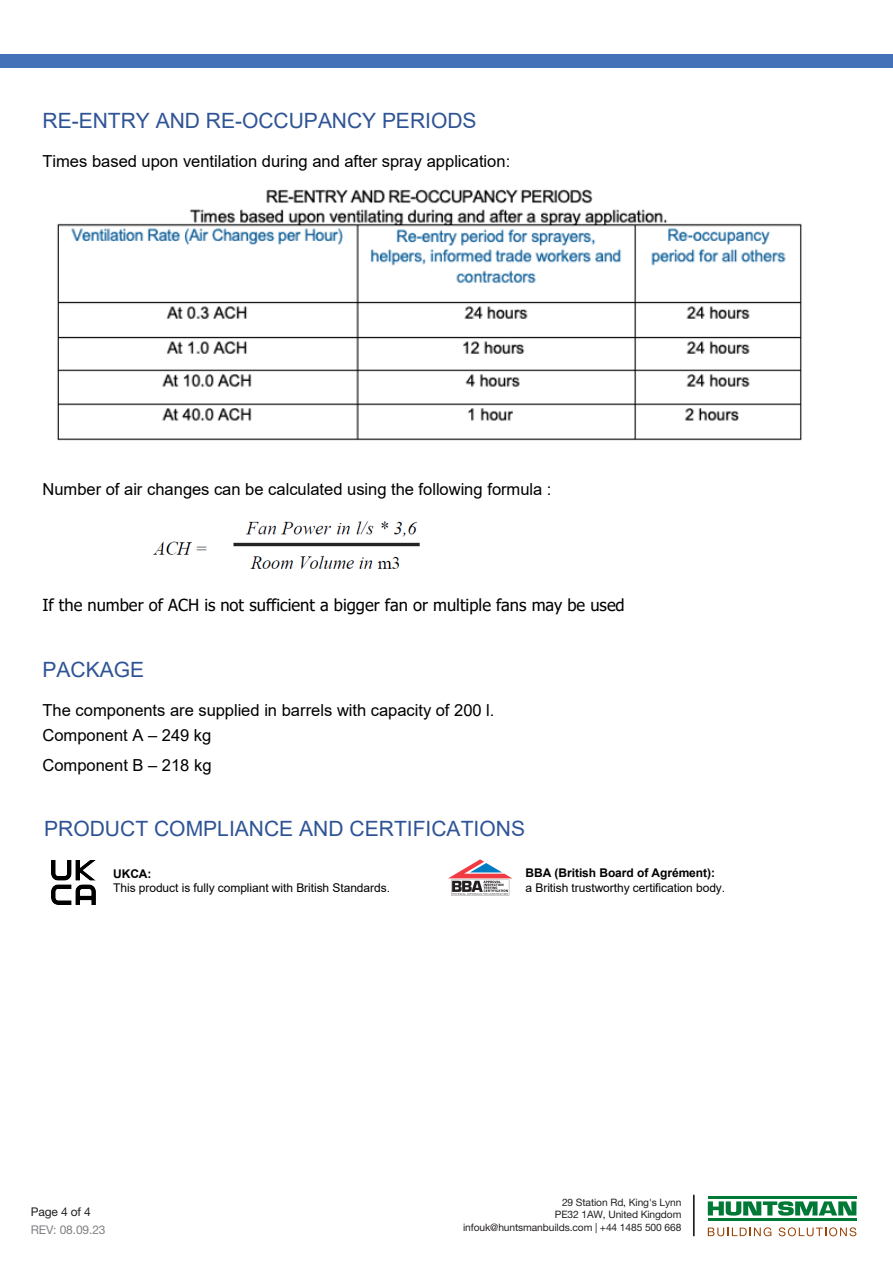
<style>
.page{position:relative;width:893px;height:1263px;background:#fff}
.page>*{position:absolute;margin:0;border:0;box-sizing:border-box;transform-origin:0 0}
.t1{font:21px "Arial";color:#2f5496}
.t2{font:16.5px/25.3px "Arial";color:#000}
.t3{font:16.5px "Tahoma";color:#000}
.t4{font:12px "Arial";letter-spacing:-.005em;color:#000}
.t5{font:700 12px "Arial";letter-spacing:-.005em;color:#000}
.t6{font:12px "Helvetica Neue LT Pro";letter-spacing:-.01em;color:#808184}
.t7{font:12px "Helvetica Neue LT Pro";letter-spacing:-.01em;color:#231f20}
.t8{font:10.2px/12.3px "Helvetica Neue LT Pro";letter-spacing:-.01em;color:#231f20;text-align:right}
</style>
<div class="page">
<img style="left:57px;top:189px;width:745px;height:252px">
<img style="left:153px;top:521px;width:267px;height:48px">
<div style="left:0;top:54px;width:893px;height:13px;background:#4471b8"></div>
<img style="left:52px;top:861px;width:43px;height:43px">
<img style="left:448px;top:859px;width:64px;height:37px">
<hr style="left:693px;top:1195px;width:2px;height:40px;background:#231f20">
<svg style="left:708px;top:1201px;width:148px;height:14px"></svg>
<hr style="left:708px;top:1196px;width:148px;height:2px;background:#007836">
<hr style="left:708px;top:1218px;width:148px;height:3px;background:#007836">
<svg style="left:708px;top:1227px;width:63px;height:9px"></svg>
<svg style="left:779px;top:1227px;width:77px;height:9px"></svg>
<p class="t1" style="left:42px;top:106px;width:436px">RE-ENTRY AND RE-OCCUPANCY PERIODS</p>
<p class="t2" style="left:42px;top:148px;width:469px">Times based upon ventilation during and after spray application:</p>
<p class="t2" style="left:42px;top:477px;width:511px">Number of air changes can be calculated using the following formula :</p>
<p class="t3" style="left:42px;top:594px;width:584px">If the number of ACH is not sufficient a bigger fan or multiple fans may be used</p>
<p class="t1" style="left:42px;top:655px;width:103px">PACKAGE</p>
<p class="t2" style="left:42px;top:697px;width:454px">The components are supplied in barrels with capacity of 200 l.<br>Component A – 249 kg</p>
<p class="t2" style="left:42px;top:752px;width:171px">Component B – 218 kg</p>
<p class="t1" style="left:44px;top:814px;width:482px">PRODUCT COMPLIANCE AND CERTIFICATIONS</p>
<p class="t5" style="left:113px;top:865px;width:40px">UKCA:</p>
<p class="t4" style="left:113px;top:880px;width:278px">This product is fully compliant with British Standards.</p>
<p class="t5" style="left:526px;top:864px;width:191px">BBA (British Board of Agrément):</p>
<p class="t4" style="left:526px;top:879px;width:201px">a British trustworthy certification body.</p>
<p class="t7" style="left:31px;top:1205px;width:62px">Page 4 of 4</p>
<p class="t6" style="left:31px;top:1222px;width:76px">REV: 08.09.23</p>
<p class="t8" style="left:463px;top:1196px;width:220px">29 Station Rd, King's Lynn<br>PE32 1AW, United Kingdom infouk@huntsmanbuilds.com | +44 1485 500 668</p>
</div>
